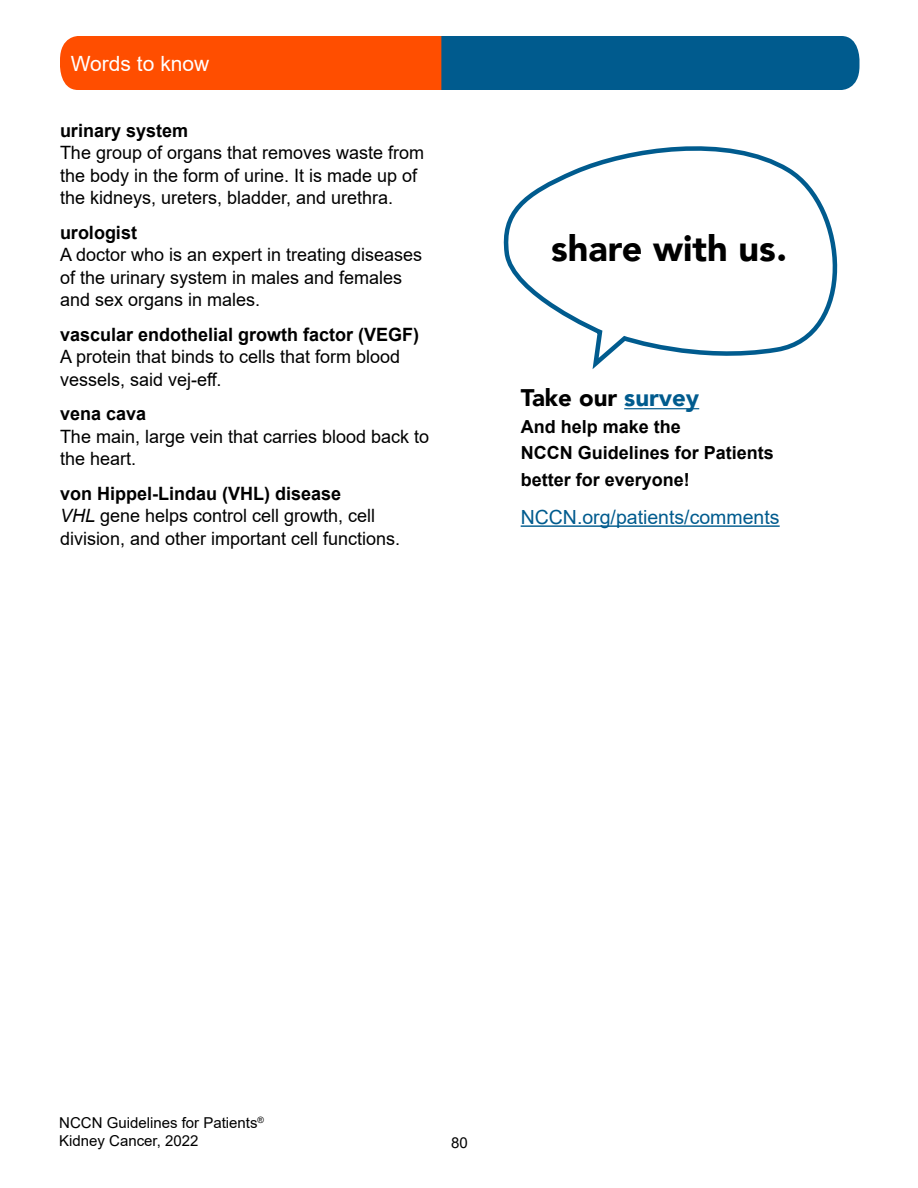
<style>
.page{position:relative;width:918px;height:1188px;background:#fff}
.page>*{position:absolute;margin:0;border:0;box-sizing:border-box;transform-origin:0 0}
.t1{font:900 36px "Avenir LT Pro";color:#000}
.t2{font:900 24px "Avenir LT Pro";color:#000}
.t3{font:21px "Arial";color:#fff}
.t4{font:19.5px "Arial";color:#005b8e}
.t5{font:18.3px/22.5px "Arial";color:#000}
.t6{font:700 18.3px "Arial";color:#000}
.t7{font:700 18px/26.5px "Arial";color:#000}
.t8{font:15px/18px "Arial";color:#000}
.s1{font-weight:700}
.s2{font-style:italic}
.s3{color:#005b8e}
</style>
<div class="page">
<svg style="left:60px;top:36px;width:800px;height:54px"></svg>
<svg style="left:503px;top:146px;width:335px;height:223px"></svg>
<hr style="left:624px;top:408px;width:75px;height:1px;background:#005b8e">
<hr style="left:521px;top:525px;width:259px;height:2px;background:#005b8e">
<p class="t3" style="left:71px;top:49px;width:140px">Words to know</p>
<p class="t6" style="left:60px;top:118px;width:130px">urinary system</p>
<p class="t5" style="left:60px;top:142px;width:366px">The group of organs that removes waste from the body in the form of urine. It is made up of the kidneys, ureters, bladder, and urethra.</p>
<p class="t6" style="left:60px;top:220px;width:79px">urologist</p>
<p class="t5" style="left:60px;top:244px;width:364px">A doctor who is an expert in treating diseases of the urinary system in males and females and sex organs in males.</p>
<p class="t6" style="left:60px;top:321px;width:361px">vascular endothelial growth factor (VEGF)</p>
<p class="t5" style="left:60px;top:345px;width:342px">A protein that binds to cells that form blood vessels, said vej-eff.</p>
<p class="t6" style="left:60px;top:401px;width:88px">vena cava</p>
<p class="t5" style="left:60px;top:425px;width:371px">The main, large vein that carries blood back to the heart.</p>
<p class="t5" style="left:60px;top:482px;width:342px"><span class="s1">von Hippel-Lindau (VHL) disease<br></span><span class="s2">VHL</span> gene helps control cell growth, cell division, and other important cell functions.</p>
<h1 class="t1" style="left:551px;top:227px;width:238px">share with us.</h1>
<h2 class="t2" style="left:521px;top:383px;width:180px">Take our <span class="s3">survey</span></h2>
<p class="t7" style="left:521px;top:413px;width:255px">And help make the<br>NCCN Guidelines for Patients better for everyone!</p>
<p class="t4" style="left:521px;top:504px;width:260px">NCCN.org/patients/comments</p>
<p class="t8" style="left:59px;top:1114px;width:206px">NCCN Guidelines for Patients<sup>®<br></sup>Kidney Cancer, 2022</p>
<p class="t8" style="left:451px;top:1133px;width:18px">80</p>
</div>
